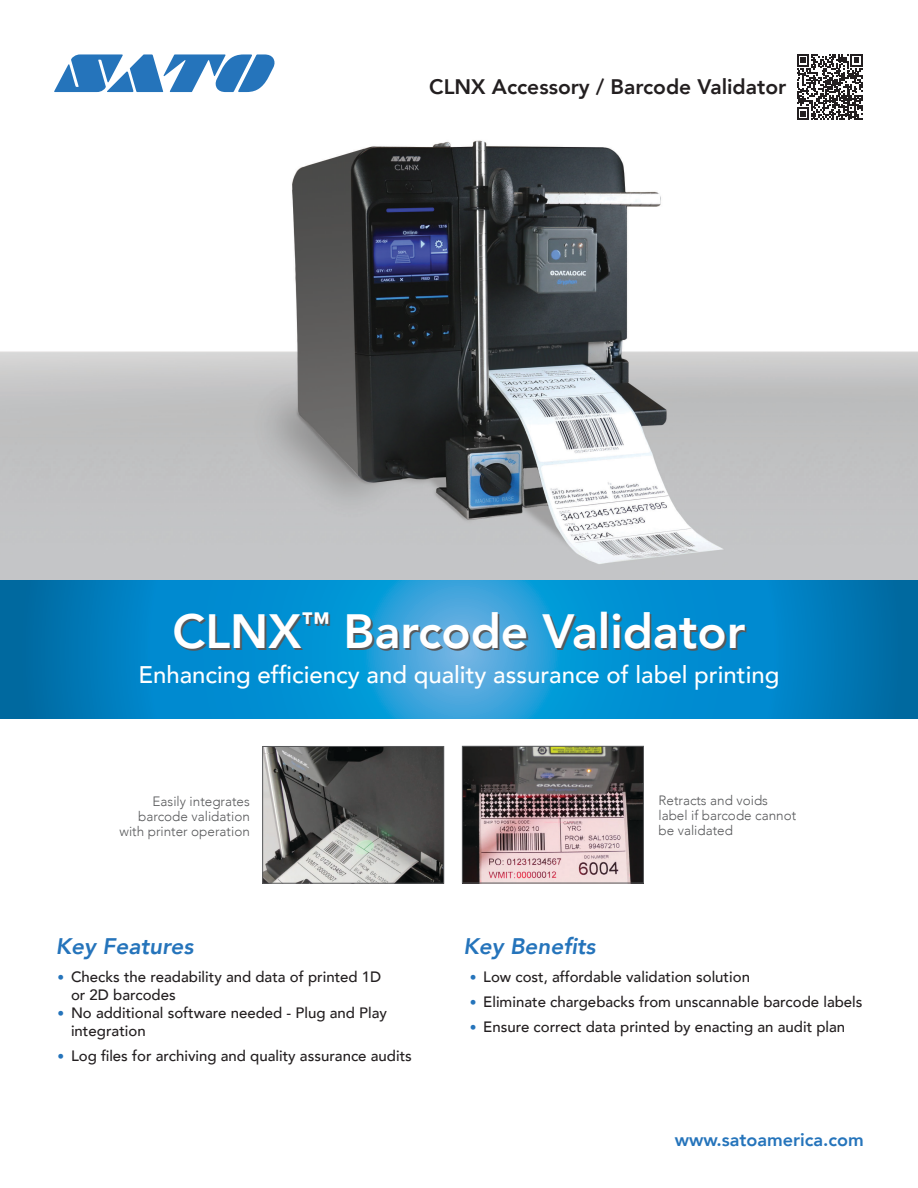
<style>
.page{position:relative;width:918px;height:1188px;background:#fff}
.page>*{position:absolute;margin:0;border:0;box-sizing:border-box;transform-origin:0 0}
.t1{font:800 48px "Avenir";color:#fff}
.t2{font:500 24px "Avenir";color:#fff}
.t3{font:italic 800 22.5px "Avenir";color:#2574bb}
.t4{font:800 21px "Avenir";color:#231f20}
.t5{font:800 18px "Avenir";color:#2574bb}
.t6{font:500 15px/18px "Avenir";color:#231f20}
.t7{font:300 13.5px/15px "Avenir";color:#58595b;text-align:right}
.s1{color:#58595b}
.s2{font-weight:300;font-size:13.5px;color:#2574bb}
</style>
<div class="page">
<img style="left:0;top:140px;width:918px;height:441px">
<svg style="left:0;top:581px;width:918px;height:138px;background:#0c8bca"></svg>
<svg style="left:54px;top:54px;width:221px;height:38px"></svg>
<svg style="left:797px;top:54px;width:66px;height:66px"></svg>
<img style="left:264px;top:748px;width:178px;height:133px">
<div style="left:262px;top:746px;width:182px;height:137px;border:1px solid #58595b"></div>
<img style="left:464px;top:748px;width:178px;height:133px">
<div style="left:462px;top:746px;width:182px;height:137px;border:1px solid #58595b"></div>
<p class="t4" style="left:429px;top:70px;width:359px">CLNX Accessory / Barcode Validator</p>
<p class="t1" style="left:174px;top:594px;width:573px"><span class="s1">CLNX</span><sup>™</sup> Barcode Validator</p>
<p class="t2" style="left:138px;top:654px;width:643px">Enhancing efficiency and quality assurance of label printing</p>
<p class="t7" style="left:120px;top:794px;width:132px">Easily integrates barcode validation with printer operation</p>
<p class="t7" style="left:658px;top:793px;width:111px">Retracts and voids</p>
<p class="t7" style="left:658px;top:808px;width:139px">label if barcode cannot</p>
<p class="t7" style="left:658px;top:823px;width:76px">be validated</p>
<p class="t3" style="left:56px;top:933px;width:139px">Key Features</p>
<p class="t3" style="left:463px;top:933px;width:134px">Key Benefits</p>
<p class="t6" style="left:58px;top:967px;width:325px"><span class="s2">•</span> Checks the readability and data of printed 1D</p>
<p class="t6" style="left:71px;top:985px;width:106px">or 2D barcodes</p>
<p class="t6" style="left:71px;top:1003px;width:317px;text-indent:-14px"><span class="s2">•</span> No additional software needed - Plug and Play integration</p>
<p class="t6" style="left:58px;top:1046px;width:356px"><span class="s2">•</span> Log files for archiving and quality assurance audits</p>
<p class="t6" style="left:470px;top:967px;width:282px"><span class="s2">•</span> Low cost, affordable validation solution</p>
<p class="t6" style="left:470px;top:992px;width:394px"><span class="s2">•</span> Eliminate chargebacks from unscannable barcode labels</p>
<p class="t6" style="left:470px;top:1017px;width:377px"><span class="s2">•</span> Ensure correct data printed by enacting an audit plan</p>
<p class="t5" style="left:675px;top:1126px;width:190px">www.satoamerica.com</p>
</div>
